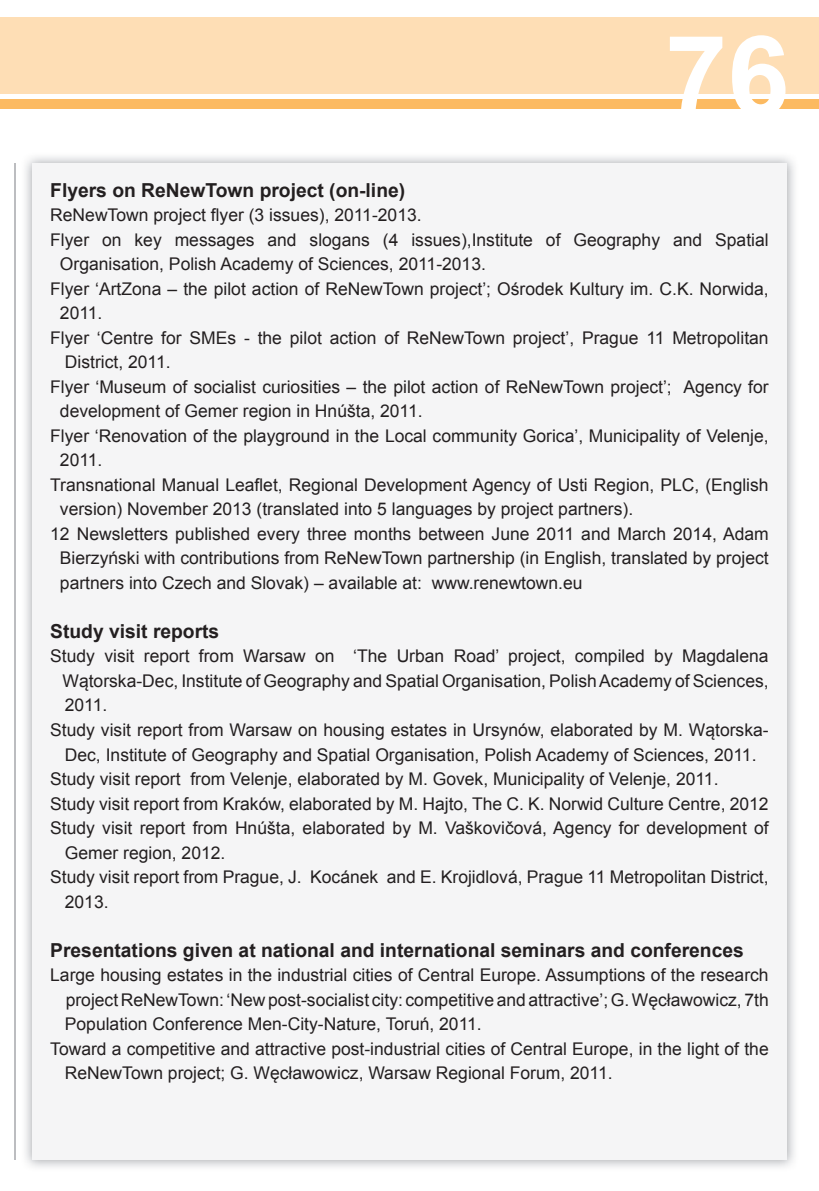
<style>
.page{position:relative;width:819px;height:1191px;background:#fff}
.page>*{position:absolute;margin:0;border:0;box-sizing:border-box;transform-origin:0 0}
.t1{font:700 111.83px "Arial";color:#fff}
.t2{font:700 19.25px "Arial";color:#231f20}
.t3{font:17.5px "Arial";color:#231f20}
</style>
<div class="page">
<div style="left:0;top:100px;width:819px;height:9px;background:#fcba61"></div>
<div style="left:0;top:17px;width:819px;height:77px;background:#fedeb5"></div>
<div style="left:32px;top:164px;width:755px;height:996px;background:#f5f5f6"></div>
<hr style="left:14px;top:164px;width:2px;height:996px;background:#bcbdc0">
<p class="t1" style="left:665px;top:2px;width:126px">76</p>
<p class="t2" style="left:50px;top:177px;width:356px">Flyers on ReNewTown project (on-line)</p>
<p class="t3" style="left:50px;top:204px;width:373px">ReNewTown project flyer (3 issues), 2011-2013.</p>
<p class="t3" style="left:50px;top:228px;width:720px">Flyer on key messages and slogans (4 issues),Institute of Geography and Spatial</p>
<p class="t3" style="left:60px;top:253px;width:427px">Organisation, Polish Academy of Sciences, 2011-2013.</p>
<p class="t3" style="left:50px;top:277px;width:720px">Flyer ‘ArtZona – the pilot action of ReNewTown project’; Ośrodek Kultury im. C.K. Norwida,</p>
<p class="t3" style="left:60px;top:302px;width:44px">2011.</p>
<p class="t3" style="left:50px;top:326px;width:719px">Flyer ‘Centre for SMEs - the pilot action of ReNewTown project’, Prague 11 Metropolitan</p>
<p class="t3" style="left:65px;top:351px;width:107px">District, 2011.</p>
<p class="t3" style="left:50px;top:375px;width:720px">Flyer ‘Museum of socialist curiosities – the pilot action of ReNewTown project’; Agency for</p>
<p class="t3" style="left:60px;top:400px;width:364px">development of Gemer region in Hnúšta, 2011.</p>
<p class="t3" style="left:50px;top:424px;width:720px">Flyer ‘Renovation of the playground in the Local community Gorica’, Municipality of Velenje,</p>
<p class="t3" style="left:60px;top:449px;width:44px">2011.</p>
<p class="t3" style="left:50px;top:473px;width:720px">Transnational Manual Leaflet, Regional Development Agency of Usti Region, PLC, (English</p>
<p class="t3" style="left:60px;top:498px;width:574px">version) November 2013 (translated into 5 languages by project partners).</p>
<p class="t3" style="left:50px;top:522px;width:720px">12 Newsletters published every three months between June 2011 and March 2014, Adam</p>
<p class="t3" style="left:60px;top:547px;width:710px">Bierzyński with contributions from ReNewTown partnership (in English, translated by project</p>
<p class="t3" style="left:60px;top:571px;width:524px">partners into Czech and Slovak) – available at: www.renewtown.eu</p>
<p class="t2" style="left:50px;top:618px;width:171px">Study visit reports</p>
<p class="t3" style="left:50px;top:645px;width:720px">Study visit report from Warsaw on ‘The Urban Road’ project, compiled by Magdalena</p>
<p class="t3" style="left:62px;top:669px;width:707px">Wątorska-Dec, Institute of Geography and Spatial Organisation, Polish Academy of Sciences,</p>
<p class="t3" style="left:65px;top:694px;width:44px">2011.</p>
<p class="t3" style="left:50px;top:718px;width:720px">Study visit report from Warsaw on housing estates in Ursynów, elaborated by M. Wątorska-</p>
<p class="t3" style="left:65px;top:743px;width:693px">Dec, Institute of Geography and Spatial Organisation, Polish Academy of Sciences, 2011.</p>
<p class="t3" style="left:50px;top:767px;width:669px">Study visit report from Velenje, elaborated by M. Govek, Municipality of Velenje, 2011.</p>
<p class="t3" style="left:50px;top:792px;width:719px">Study visit report from Kraków, elaborated by M. Hajto, The C. K. Norwid Culture Centre, 2012</p>
<p class="t3" style="left:50px;top:816px;width:720px">Study visit report from Hnúšta, elaborated by M. Vaškovičová, Agency for development of</p>
<p class="t3" style="left:65px;top:841px;width:162px">Gemer region, 2012.</p>
<p class="t3" style="left:50px;top:865px;width:720px">Study visit report from Prague, J. Kocánek and E. Krojidlová, Prague 11 Metropolitan District,</p>
<p class="t3" style="left:65px;top:890px;width:45px">2013.</p>
<p class="t2" style="left:50px;top:937px;width:695px">Presentations given at national and international seminars and conferences</p>
<p class="t3" style="left:50px;top:963px;width:720px">Large housing estates in the industrial cities of Central Europe. Assumptions of the research</p>
<p class="t3" style="left:66px;top:988px;width:704px">project ReNewTown: ‘New post-socialist city: competitive and attractive’; G. Węcławowicz, 7th</p>
<p class="t3" style="left:65px;top:1012px;width:418px">Population Conference Men-City-Nature, Toruń, 2011.</p>
<p class="t3" style="left:50px;top:1037px;width:720px">Toward a competitive and attractive post-industrial cities of Central Europe, in the light of the</p>
<p class="t3" style="left:65px;top:1061px;width:549px">ReNewTown project; G. Węcławowicz, Warsaw Regional Forum, 2011.</p>
</div>
